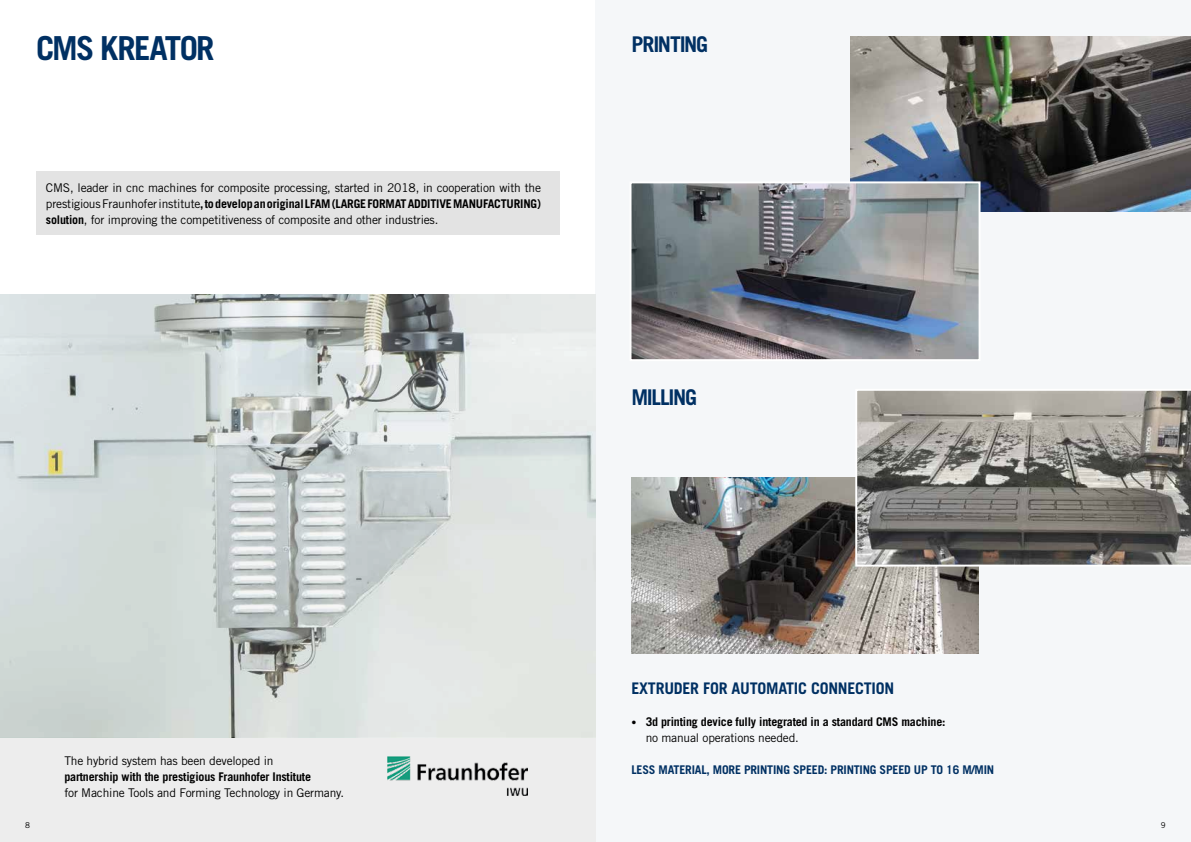
<style>
.page{position:relative;width:1191px;height:842px;background:#fff}
.page>*{position:absolute;margin:0;border:0;box-sizing:border-box;transform-origin:0 0}
.t1{font:700 33.1px "Trade Gothic LT Std";letter-spacing:-.05em;color:#003063}
.t2{font:700 21.7px "Trade Gothic LT Std";letter-spacing:-.06em;color:#003063}
.t3{font:700 16px "Trade Gothic LT Std";letter-spacing:-.015em;color:#003063}
.t4{font:12px/16px "Trade Gothic LT Std";letter-spacing:-.015em;color:#000;text-align:justify}
.t5{font:700 12px/16px "Trade Gothic LT Std";letter-spacing:-.015em;color:#000}
.t6{font:700 12px "Trade Gothic LT Std";letter-spacing:-.015em;color:#003063}
.t7{font:8px "Trade Gothic LT Std";color:#000}
.s1{font-weight:700}
.s2{font-weight:400;font-size:10px}
.s3{font-weight:400}
</style>
<div class="page">
<div style="left:595px;top:0;width:596px;height:842px;background:#f5f7f9"></div>
<div style="left:36px;top:171px;width:523px;height:64px;background:#e3e3e3"></div>
<div style="left:0;top:737px;width:595px;height:105px;background:#ededed"></div>
<img style="left:387px;top:757px;width:140px;height:38px">
<img style="left:850px;top:36px;width:341px;height:176px">
<img style="left:631px;top:478px;width:347px;height:175px">
<svg style="left:855px;top:390px;width:336px;height:177px;background:#8a8882"></svg>
<svg style="left:0;top:295px;width:595px;height:442px;background:#d0d6d5"></svg>
<svg style="left:631px;top:180px;width:350px;height:180px;background:#7d8186"></svg>
<h1 class="t1" style="left:36px;top:28px;width:180px">CMS KREATOR</h1>
<p class="t4" style="left:46px;top:179px;width:496px">CMS, leader in cnc machines for composite processing, started in 2018, in cooperation with the prestigious Fraunhofer institute<span class="s1">, to develop an original LFAM (LARGE FORMAT ADDITIVE MANUFACTURING) solution</span>, for improving the competitiveness of composite and other industries.</p>
<h2 class="t2" style="left:631px;top:31px;width:78px">PRINTING</h2>
<h2 class="t2" style="left:631px;top:383px;width:67px">MILLING</h2>
<p class="t4" style="left:64px;top:752px;width:211px">The hybrid system has been developed in</p>
<p class="t5" style="left:64px;top:768px;width:248px">partnership with the prestigious Fraunhofer Institute</p>
<p class="t4" style="left:64px;top:784px;width:281px">for Machine Tools and Forming Technology in Germany.</p>
<h3 class="t3" style="left:631px;top:678px;width:264px">EXTRUDER FOR AUTOMATIC CONNECTION</h3>
<p class="t5" style="left:645px;top:713px;width:301px;text-indent:-14px"><span class="s2">•</span> 3d printing device fully integrated in a standard CMS machine: <span class="s3">no manual operations needed.</span></p>
<p class="t6" style="left:631px;top:762px;width:364px">LESS MATERIAL, MORE PRINTING SPEED: PRINTING SPEED UP TO 16 M/MIN</p>
<p class="t7" style="left:25px;top:820px;width:6px">8</p>
<p class="t7" style="left:1160px;top:820px;width:6px">9</p>
</div>
